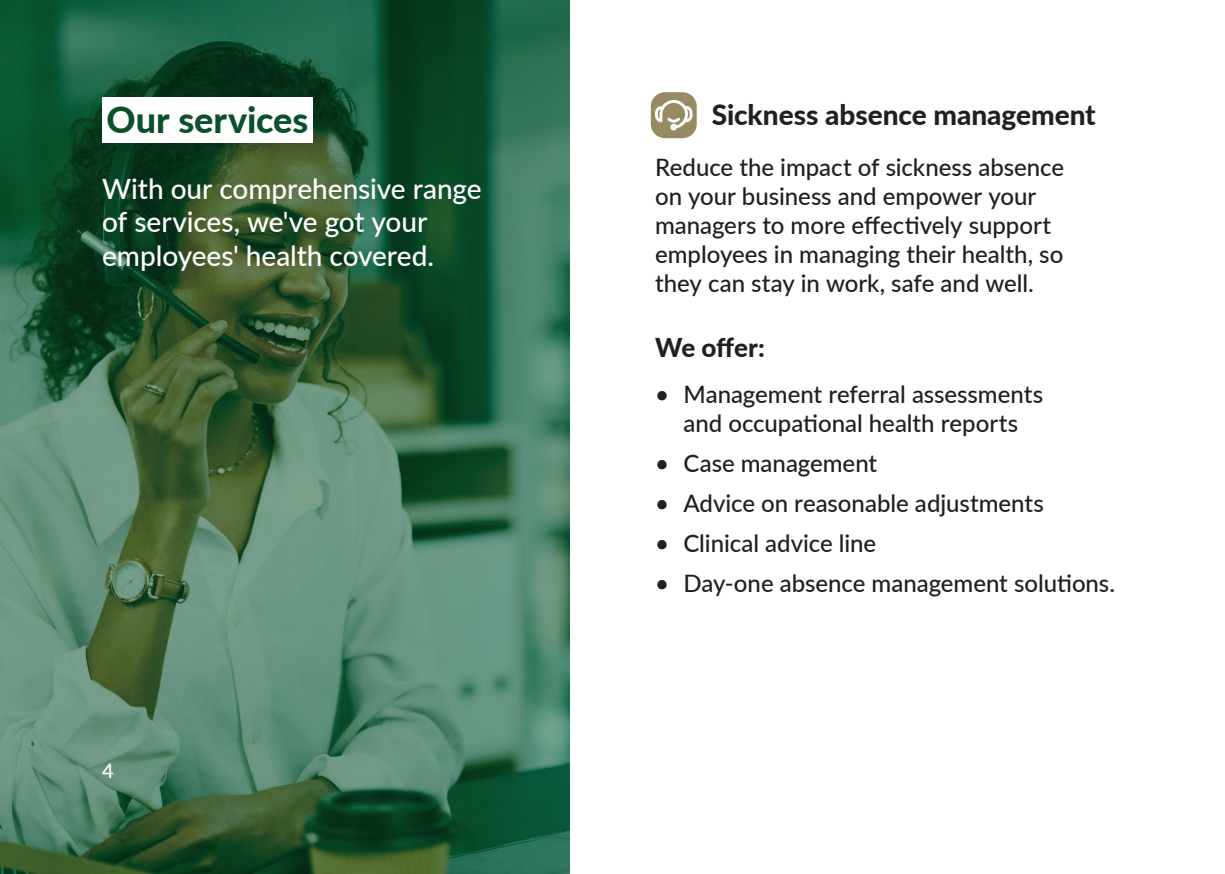
<style>
.page{position:relative;width:1225px;height:874px;background:#fff}
.page>*{position:absolute;margin:0;border:0;box-sizing:border-box;transform-origin:0 0}
.Section_header{font:800 36px "Lato";color:#09502b}
.Sub_header{font:500 28px/33.6px "Lato";color:#fff}
.Service_header{font:800 28px "Lato";color:#231f20}
.We_offer{font:800 26px "Lato";color:#231f20}
.t1{font:500 24px/28.8px "Lato";color:#231f20}
.t2{font:500 20px "Lato";color:#fff}
</style>
<div class="page">
<img style="left:0;top:0;width:570px;height:873px">
<div style="left:102px;top:98px;width:211px;height:45px;background:#fff"></div>
<div style="left:651px;top:92px;width:45px;height:46px;background:#978b63;border-radius:14px"></div>
<svg style="left:655px;top:100px;width:37px;height:30px"></svg>
<p class="Section_header" style="left:107px;top:93px;width:203px">Our services</p>
<p class="Sub_header" style="left:102px;top:170px;width:381px">With our comprehensive range of services, we've got your employees' health covered.</p>
<p class="t2" style="left:102px;top:755px;width:13px">4</p>
<p class="Service_header" style="left:711px;top:94px;width:385px">Sickness absence management</p>
<p class="t1" style="left:655px;top:152px;width:410px">Reduce the impact of sickness absence on your business and empower your managers to more effectively support employees in managing their health, so they can stay in work, safe and well.</p>
<p class="We_offer" style="left:655px;top:328px;width:111px">We offer:</p>
<p class="t1" style="left:655px;top:378px;width:390px;text-align:center">• Management referral assessments and occupational health reports</p>
<p class="t1" style="left:655px;top:447px;width:224px">• Case management</p>
<p class="t1" style="left:655px;top:487px;width:390px">• Advice on reasonable adjustments</p>
<p class="t1" style="left:655px;top:527px;width:223px">• Clinical advice line</p>
<p class="t1" style="left:655px;top:567px;width:461px">• Day-one absence management solutions.</p>
</div>
